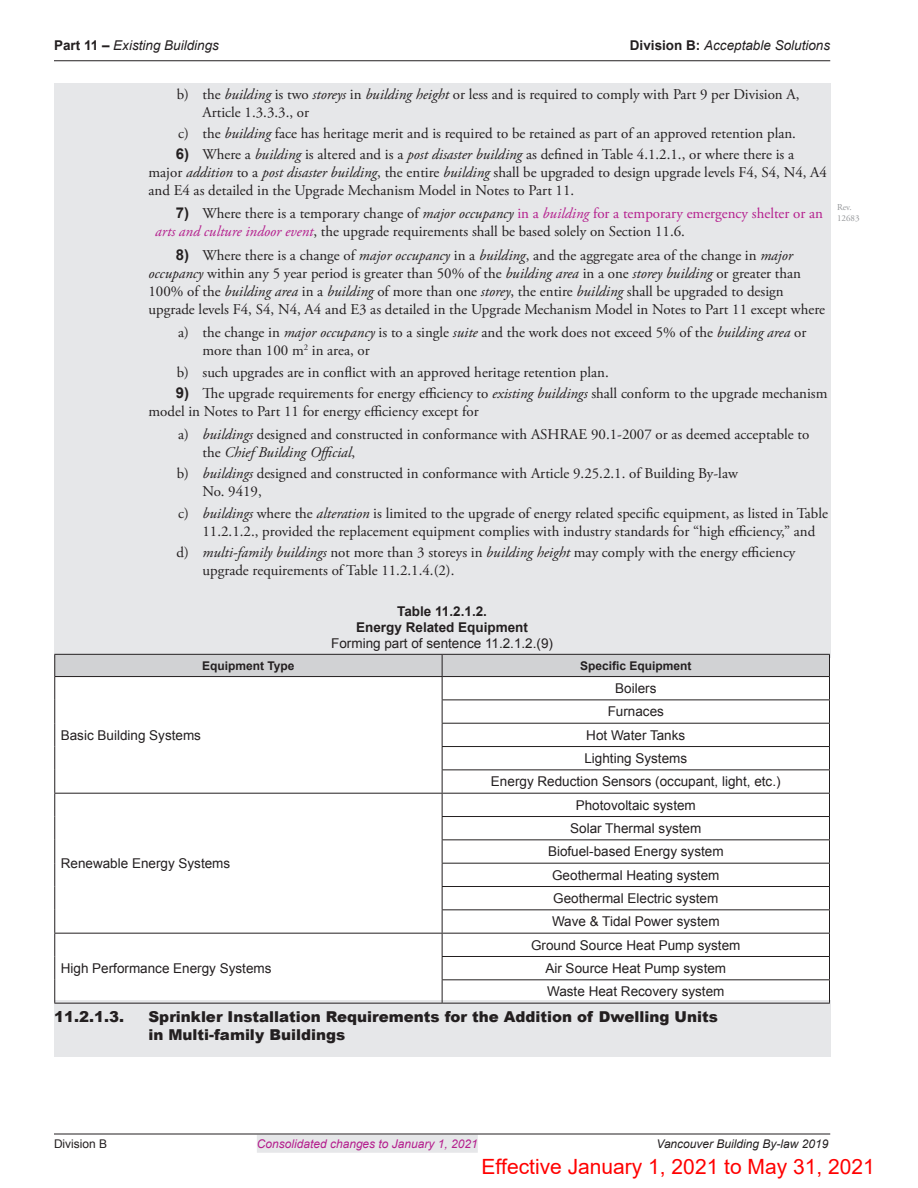
<style>
.page{position:relative;width:918px;height:1188px;background:#fff}
.page>*{position:absolute;margin:0;border:0;box-sizing:border-box;transform-origin:0 0}
.t1{font:21px "Arial";color:#f00}
.number_list_1_-_grey{font:15px/18px "Adobe Garamond Pro";color:#231f20}
.number_list_2_-_grey{font:15px/18px "Adobe Garamond Pro";color:#231f20}
.heading_4_-_grey_box{font:900 15px/18px "Arial";color:#231f20}
.table_body{font:13.5px "Arial";color:#231f20}
.t2{font:italic 13.5px "Arial";color:#231f20}
.Table_Title_-_grey_b{font:700 13.5px "Arial";color:#231f20}
.Table_Title_-_grey_b-2{font:13.5px "Arial";color:#231f20}
.t3{font:italic 12px "Arial";color:#b41e8d}
.table_subhead{font:700 12px "Arial";color:#231f20}
.t4{font:italic 12px "Arial";color:#231f20}
.t5{font:12px "Arial";color:#231f20}
.t6{font:9px/10.8px "Adobe Garamond Pro";color:#939598}
.s1{font-weight:700;font-style:normal}
.s2{font-style:italic}
.s3{font-family:"Arial";font-weight:700}
.s4{color:#b41e8d}
.s5{font-style:italic;color:#b41e8d}
</style>
<div class="page">
<hr style="left:54px;top:60px;width:776px;height:1px;background:#231f20">
<div style="left:257px;top:1135px;width:221px;height:18px;background:#e6e7e9"></div>
<hr style="left:54px;top:1134px;width:776px;height:1px;background:#231f20">
<div style="left:54px;top:83px;width:776px;height:42px;background:#e6e7e9"></div>
<div style="left:54px;top:123px;width:776px;height:23px;background:#e6e7e9"></div>
<div style="left:54px;top:142px;width:776px;height:64px;background:#e6e7e9"></div>
<div style="left:54px;top:201px;width:776px;height:46px;background:#e6e7e9"></div>
<div style="left:54px;top:243px;width:776px;height:81px;background:#e6e7e9"></div>
<div style="left:54px;top:322px;width:776px;height:42px;background:#e6e7e9"></div>
<div style="left:54px;top:361px;width:776px;height:24px;background:#e6e7e9"></div>
<div style="left:54px;top:380px;width:776px;height:46px;background:#e6e7e9"></div>
<div style="left:54px;top:424px;width:776px;height:42px;background:#e6e7e9"></div>
<div style="left:54px;top:463px;width:776px;height:42px;background:#e6e7e9"></div>
<div style="left:54px;top:502px;width:776px;height:42px;background:#e6e7e9"></div>
<div style="left:54px;top:542px;width:776px;height:41px;background:#e6e7e9"></div>
<div style="left:54px;top:581px;width:776px;height:24px;background:#e6e7e9"></div>
<div style="left:54px;top:598px;width:776px;height:27px;background:#e6e7e9"></div>
<div style="left:54px;top:614px;width:776px;height:27px;background:#e6e7e9"></div>
<div style="left:54px;top:631px;width:776px;height:27px;background:#e6e7e9"></div>
<div style="left:54px;top:1001px;width:776px;height:56px;background:#e6e7e9"></div>
<svg style="left:54px;top:654px;width:776px;height:349px"></svg>
<hr style="left:54px;top:1003px;width:388px;height:1px;background:#231f20">
<hr style="left:442px;top:1003px;width:388px;height:1px;background:#231f20">
<p class="t2" style="left:54px;top:37px;width:167px"><span class="s1">Part 11 –</span> Existing Buildings</p>
<p class="t2" style="left:630px;top:37px;width:202px"><span class="s1">Division B:</span> Acceptable Solutions</p>
<p class="number_list_2_-_grey" style="left:202px;top:85px;width:599px;text-indent:-26px">b) the <span class="s2">building</span> is two <span class="s2">storeys</span> in <span class="s2">building height</span> or less and is required to comply with Part 9 per Division A,<br>Article 1.3.3.3., or</p>
<p class="number_list_2_-_grey" style="left:178px;top:125px;width:619px">c) the <span class="s2">building</span> face has heritage merit and is required to be retained as part of an approved retention plan.</p>
<p class="number_list_1_-_grey" style="left:149px;top:146px;width:680px;text-indent:27px"><span class="s3">6)</span> Where a <span class="s2">building</span> is altered and is a <span class="s2">post disaster building</span> as defined in Table 4.1.2.1., or where there is a major <span class="s2">addition</span> to a <span class="s2">post disaster building</span>, the entire <span class="s2">building</span> shall be upgraded to design upgrade levels F4, S4, N4, A4 and E4 as detailed in the Upgrade Mechanism Model in Notes to Part 11.</p>
<p class="number_list_1_-_grey" style="left:155px;top:205px;width:669px;text-indent:20px"><span class="s3">7)</span> Where there is a temporary change of <span class="s2">major occupancy</span> <span class="s4">in a</span> <span class="s5">building</span> <span class="s4">for a temporary emergency shelter or an </span><span class="s5">arts and culture indoor event</span>, the upgrade requirements shall be based solely on Section 11.6.</p>
<p class="number_list_1_-_grey" style="left:149px;top:247px;width:678px;text-indent:27px"><span class="s3">8)</span> Where there is a change of <span class="s2">major occupancy</span> in a <span class="s2">building</span>, and the aggregate area of the change in <span class="s2">major occupancy</span> within any 5 year period is greater than 50% of the <span class="s2">building area</span> in a one <span class="s2">storey building</span> or greater than 100% of the <span class="s2">building area</span> in a <span class="s2">building</span> of more than one <span class="s2">storey</span>, the entire <span class="s2">building</span> shall be upgraded to design upgrade levels F4, S4, N4, A4 and E3 as detailed in the Upgrade Mechanism Model in Notes to Part 11 except where</p>
<p class="number_list_2_-_grey" style="left:202px;top:324px;width:605px;text-indent:-24px">a) the change in <span class="s2">major occupancy</span> is to a single <span class="s2">suite</span> and the work does not exceed 5% of the <span class="s2">building area</span> or more than 100 m<sup>2</sup> in area, or</p>
<p class="number_list_2_-_grey" style="left:177px;top:363px;width:434px">b) such upgrades are in conflict with an approved heritage retention plan.</p>
<p class="number_list_1_-_grey" style="left:149px;top:385px;width:680px;text-indent:27px"><span class="s3">9)</span> The upgrade requirements for energy efficiency to <span class="s2">existing buildings</span> shall conform to the upgrade mechanism model in Notes to Part 11 for energy efficiency except for</p>
<p class="number_list_2_-_grey" style="left:202px;top:426px;width:608px;text-indent:-24px">a) <span class="s2">buildings</span> designed and constructed in conformance with ASHRAE 90.1-2007 or as deemed acceptable to the <span class="s2">Chief Building Official</span>,</p>
<p class="number_list_2_-_grey" style="left:202px;top:465px;width:537px;text-indent:-26px">b) <span class="s2">buildings</span> designed and constructed in conformance with Article 9.25.2.1. of Building By-law<br>No. 9419,</p>
<p class="number_list_2_-_grey" style="left:202px;top:504px;width:627px;text-indent:-24px">c) <span class="s2">buildings</span> where the <span class="s2">alteration</span> is limited to the upgrade of energy related specific equipment, as listed in Table<br>11.2.1.2., provided the replacement equipment complies with industry standards for “high efficiency,” and</p>
<p class="number_list_2_-_grey" style="left:202px;top:544px;width:595px;text-indent:-26px">d) <span class="s2">multi-family buildings</span> not more than 3 storeys in <span class="s2">building height</span> may comply with the energy efficiency upgrade requirements of Table 11.2.1.4.(2).</p>
<p class="Table_Title_-_grey_b" style="left:397px;top:602px;width:91px">Table 11.2.1.2.</p>
<p class="Table_Title_-_grey_b" style="left:356px;top:618px;width:173px">Energy Related Equipment</p>
<p class="Table_Title_-_grey_b-2" style="left:331px;top:634px;width:223px">Forming part of sentence 11.2.1.2.(9)</p>
<p class="table_subhead" style="left:202px;top:658px;width:94px">Equipment Type</p>
<p class="table_subhead" style="left:580px;top:658px;width:113px">Specific Equipment</p>
<p class="table_body" style="left:61px;top:726px;width:142px">Basic Building Systems</p>
<p class="table_body" style="left:61px;top:855px;width:171px">Renewable Energy Systems</p>
<p class="table_body" style="left:61px;top:959px;width:212px">High Performance Energy Systems</p>
<p class="table_body" style="left:615px;top:680px;width:43px">Boilers</p>
<p class="table_body" style="left:608px;top:703px;width:58px">Furnaces</p>
<p class="table_body" style="left:586px;top:726px;width:101px">Hot Water Tanks</p>
<p class="table_body" style="left:584px;top:750px;width:104px">Lighting Systems</p>
<p class="table_body" style="left:491px;top:773px;width:291px">Energy Reduction Sensors (occupant, light, etc.)</p>
<p class="table_body" style="left:576px;top:796px;width:122px">Photovoltaic system</p>
<p class="table_body" style="left:570px;top:820px;width:133px">Solar Thermal system</p>
<p class="table_body" style="left:548px;top:843px;width:177px">Biofuel-based Energy system</p>
<p class="table_body" style="left:552px;top:866px;width:169px">Geothermal Heating system</p>
<p class="table_body" style="left:553px;top:890px;width:167px">Geothermal Electric system</p>
<p class="table_body" style="left:552px;top:913px;width:169px">Wave &amp; Tidal Power system</p>
<p class="table_body" style="left:531px;top:936px;width:211px">Ground Source Heat Pump system</p>
<p class="table_body" style="left:545px;top:959px;width:182px">Air Source Heat Pump system</p>
<p class="table_body" style="left:547px;top:983px;width:179px">Waste Heat Recovery system</p>
<p class="heading_4_-_grey_box" style="left:54px;top:1007px;width:72px">11.2.1.3.</p>
<p class="heading_4_-_grey_box" style="left:148px;top:1007px;width:571px">Sprinkler Installation Requirements for the Addition of Dwelling Units in Multi-family Buildings</p>
<p class="t6" style="left:837px;top:202px;width:24px">Rev.<br>12683</p>
<p class="t5" style="left:54px;top:1135px;width:55px">Division B</p>
<p class="t3" style="left:257px;top:1136px;width:222px">Consolidated changes to January 1, 2021</p>
<p class="t4" style="left:656px;top:1136px;width:173px">Vancouver Building By-law 2019</p>
<h1 class="t1" style="left:481px;top:1152px;width:395px">Effective January 1, 2021 to May 31, 2021</h1>
</div>
